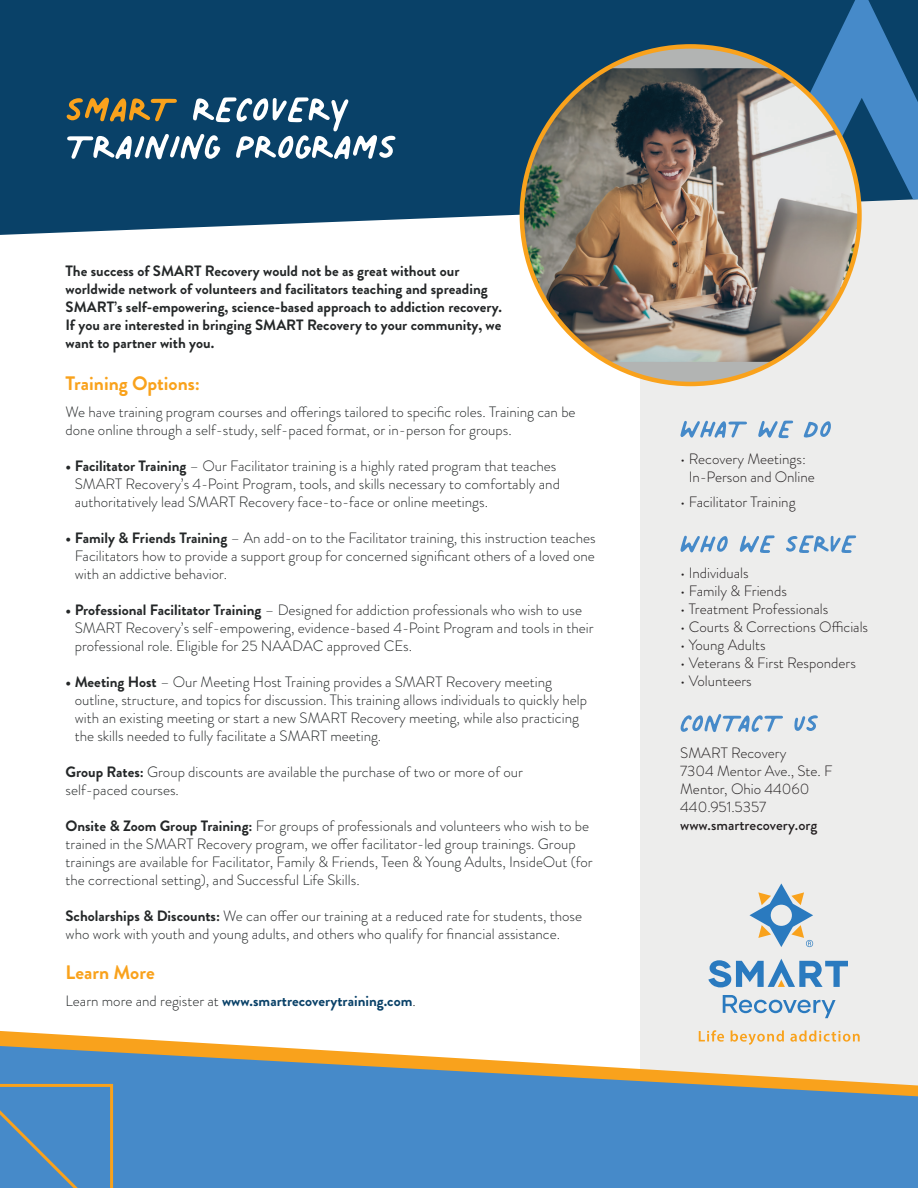
<style>
.page{position:relative;width:918px;height:1188px;background:#fff}
.page>*{position:absolute;margin:0;border:0;box-sizing:border-box;transform-origin:0 0}
.t1{font:72px "Palmer Lake Print";color:#fff}
.t2{font:51px "Palmer Lake Print";color:#468ac9}
.t3{font:700 19.5px "Brandon Grotesque";color:#f9a21c}
.t4{font:300 15px/18px "Brandon Grotesque";color:#242728}
.t5{font:700 15px/18px "Brandon Grotesque";color:#242728}
.t6{font:300 15px/18px "Brandon Grotesque";color:#231f20;text-align:center}
.t7{font:700 15px "Brandon Grotesque";color:#094168}
.t8{font:500 15px "Brandon Grotesque";color:#231f20}
.s1{color:#f9a21c}
.s2{font-weight:700}
.s3{font-weight:300;color:#242728}
</style>
<div class="page">
<div style="left:640px;top:0;width:278px;height:1096px;background:#ededec"></div>
<div style="left:0;top:0;width:862px;height:235px;background:#094168"></div>
<svg style="left:751px;top:0;width:167px;height:202px;background:#235f8f"></svg>
<svg style="left:522px;top:46px;width:337px;height:338px;background:#bdb19a"></svg>
<img style="left:522px;top:68px;width:337px;height:294px">
<svg style="left:0;top:1031px;width:731px;height:15px"></svg>
<svg style="left:0;top:1046px;width:918px;height:142px;background:#6897be"></svg>
<svg style="left:0;top:1082px;width:115px;height:106px;background:#548bbb"></svg>
<svg style="left:699px;top:1030px;width:25px;height:12px"></svg>
<svg style="left:731px;top:1030px;width:53px;height:15px"></svg>
<svg style="left:790px;top:1030px;width:70px;height:12px"></svg>
<svg style="left:723px;top:995px;width:113px;height:23px"></svg>
<svg style="left:708px;top:959px;width:140px;height:28px"></svg>
<svg style="left:750px;top:883px;width:63px;height:64px"></svg>
<h1 class="t1" style="left:65px;top:72px;width:285px"><span class="s1">SMART</span> RECOVERY</h1>
<h1 class="t1" style="left:65px;top:110px;width:334px">TRAINING PROGRAMS</h1>
<p class="t5" style="left:66px;top:262px;width:438px">The success of SMART Recovery would not be as great without our worldwide network of volunteers and facilitators teaching and spreading SMART’s self-empowering, science-based approach to addiction recovery.<br>If you are interested in bringing SMART Recovery to your community, we want to partner with you.</p>
<h3 class="t3" style="left:66px;top:369px;width:136px">Training Options:</h3>
<p class="t4" style="left:66px;top:403px;width:512px">We have training program courses and offerings tailored to specific roles. Training can be done online through a self-study, self-paced format, or in-person for groups.</p>
<p class="t4" style="left:75px;top:457px;width:487px;text-indent:-9px"><span class="s2">• Facilitator Training</span> – Our Facilitator training is a highly rated program that teaches<br>SMART Recovery’s 4-Point Program, tools, and skills necessary to comfortably and authoritatively lead SMART Recovery face-to-face or online meetings.</p>
<p class="t4" style="left:75px;top:529px;width:523px;text-align:justify;text-indent:-9px"><span class="s2">• Family &amp; Friends Training</span> – An add-on to the Facilitator training, this instruction teaches Facilitators how to provide a support group for concerned significant others of a loved one with an addictive behavior.</p>
<p class="t4" style="left:75px;top:601px;width:520px;text-indent:-9px"><span class="s2">• Professional Facilitator Training</span> – Designed for addiction professionals who wish to use<br>SMART Recovery’s self-empowering, evidence-based 4-Point Program and tools in their professional role. Eligible for 25 NAADAC approved CEs.</p>
<p class="t4" style="left:75px;top:673px;width:514px;text-indent:-9px"><span class="s2">• Meeting Host</span> – Our Meeting Host Training provides a SMART Recovery meeting outline, structure, and topics for discussion. This training allows individuals to quickly help with an existing meeting or start a new SMART Recovery meeting, while also practicing the skills needed to fully facilitate a SMART meeting.</p>
<p class="t4" style="left:66px;top:763px;width:459px"><span class="s2">Group Rates:</span> Group discounts are available the purchase of two or more of our self-paced courses.</p>
<p class="t4" style="left:66px;top:817px;width:529px"><span class="s2">Onsite &amp; Zoom Group Training:</span> For groups of professionals and volunteers who wish to be trained in the SMART Recovery program, we offer facilitator-led group trainings. Group trainings are available for Facilitator, Family &amp; Friends, Teen &amp; Young Adults, InsideOut (for the correctional setting), and Successful Life Skills.</p>
<p class="t4" style="left:66px;top:907px;width:518px"><span class="s2">Scholarships &amp; Discounts:</span> We can offer our training at a reduced rate for students, those who work with youth and young adults, and others who qualify for financial assistance.</p>
<h3 class="t3" style="left:66px;top:959px;width:91px">Learn More</h3>
<p class="t7" style="left:66px;top:990px;width:352px"><span class="s3">Learn more and register at</span> www.smartrecoverytraining.com<span class="s3">.</span></p>
<h2 class="t2" style="left:680px;top:403px;width:153px">WHAT WE DO</h2>
<p class="t6" style="left:680px;top:450px;width:136px">• Recovery Meetings:<br>In-Person and Online</p>
<p class="t6" style="left:680px;top:493px;width:117px">• Facilitator Training</p>
<h2 class="t2" style="left:680px;top:518px;width:177px">WHO WE SERVE</h2>
<p class="t6" style="left:680px;top:564px;width:70px">• Individuals</p>
<p class="t6" style="left:680px;top:582px;width:108px">• Family &amp; Friends</p>
<p class="t6" style="left:680px;top:600px;width:150px">• Treatment Professionals</p>
<p class="t6" style="left:680px;top:618px;width:189px">• Courts &amp; Corrections Officials</p>
<p class="t6" style="left:680px;top:636px;width:87px">• Young Adults</p>
<p class="t6" style="left:680px;top:654px;width:177px">• Veterans &amp; First Responders</p>
<p class="t6" style="left:680px;top:672px;width:73px">• Volunteers</p>
<h2 class="t2" style="left:680px;top:697px;width:140px">CONTACT US</h2>
<p class="t6" style="left:680px;top:744px;width:154px;text-align:left">SMART Recovery<br>7304 Mentor Ave., Ste. F<br>Mentor, Ohio 44060<br>440.951.5357</p>
<p class="t8" style="left:680px;top:814px;width:139px">www.smartrecovery.org</p>
</div>
